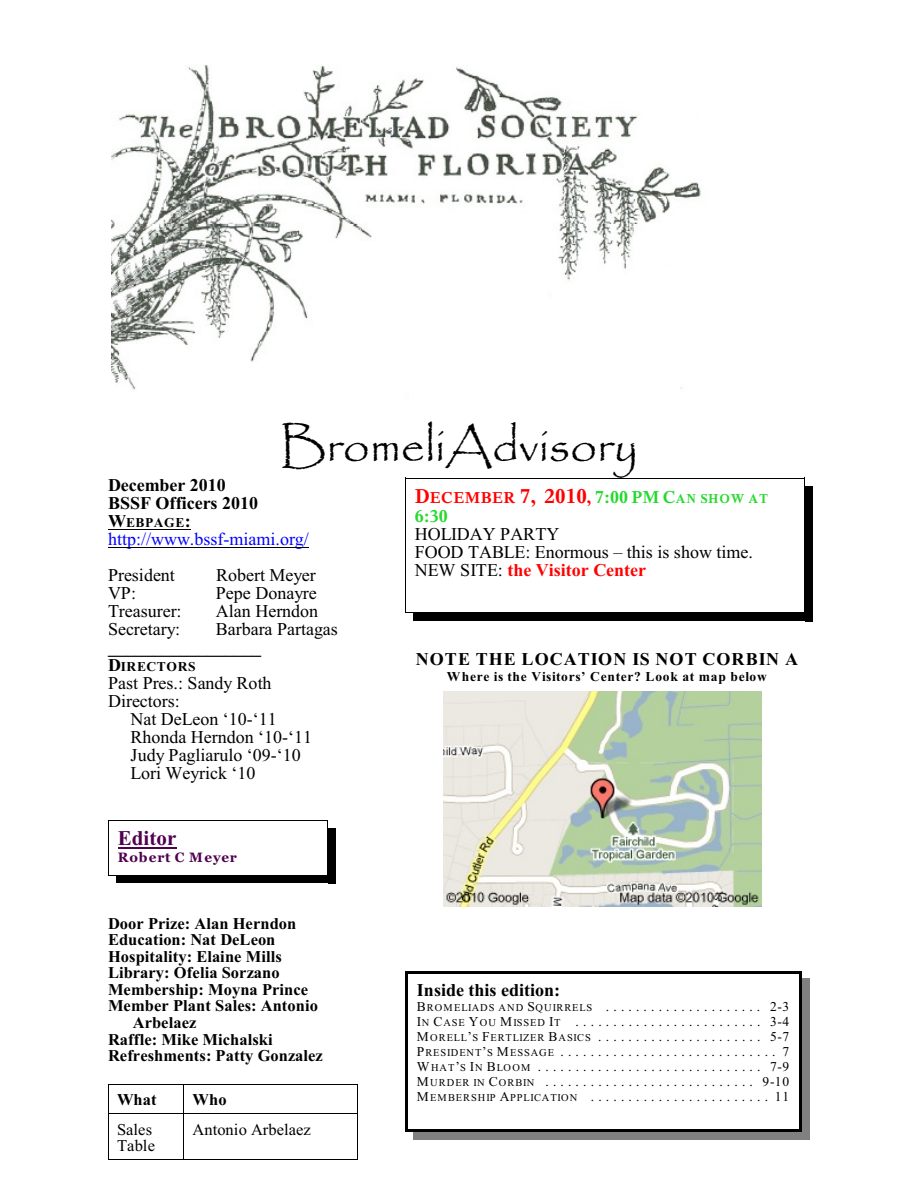
<style>
.page{position:relative;width:918px;height:1188px;background:#fff}
.page>*{position:absolute;margin:0;border:0;box-sizing:border-box;transform-origin:0 0}
.t1{font:48px "Papyrus";color:#000}
.t2{font:700 21px "Times New Roman";letter-spacing:.01em;color:#4f004f}
.t3{font:18px/18px "Times New Roman";color:#000}
.t4{font:700 18px/18px "Times New Roman";letter-spacing:.005em;color:#000}
.t5{font:700 18px "Times New Roman";letter-spacing:.06em;color:#000}
.t6{font:18px "Times New Roman";color:#00f}
.t7{font:700 18px "Thorndale";color:#26d92e}
.t8{font:700 16.5px "Times New Roman";letter-spacing:.005em;color:#000}
.t9{font:16.5px/16.5px "Times New Roman";letter-spacing:.005em;color:#000}
.t10{font:13.5px/15px "Times New Roman";color:#000;text-align:justify}
.t11{font:700 13.5px "Times New Roman";letter-spacing:.055em;color:#000}
.t12{font:700 13.5px "Thorndale";letter-spacing:.055em;color:#26d92e}
.t13{font:700 13.5px "Georgia";letter-spacing:.06em;color:#4f004f}
.s1{font-size:18px}
.s2{font-size:21px;color:#f00}
.s3{font-size:16.5px;color:#f00}
.s4{font-size:18px;color:#f00}
.s5{font-weight:700;color:#f00}
.s6{font-size:10.5px}
</style>
<div class="page">
<svg style="left:108px;top:1085px;width:1px;height:28px"></svg>
<hr style="left:108px;top:1084px;width:75px;height:1px;background:#000">
<svg style="left:357px;top:1084px;width:1px;height:29px"></svg>
<hr style="left:184px;top:1084px;width:173px;height:1px;background:#000">
<hr style="left:108px;top:1114px;width:1px;height:46px;background:#000">
<hr style="left:108px;top:1114px;width:75px;height:1px;background:#000">
<hr style="left:108px;top:1159px;width:75px;height:1px;background:#000">
<hr style="left:184px;top:1114px;width:1px;height:46px;background:#000">
<hr style="left:357px;top:1114px;width:1px;height:46px;background:#000">
<hr style="left:184px;top:1114px;width:173px;height:1px;background:#000">
<hr style="left:184px;top:1159px;width:173px;height:1px;background:#000">
<img style="left:112px;top:65px;width:589px;height:325px">
<img style="left:444px;top:692px;width:317px;height:215px">
<hr style="left:108px;top:529px;width:83px;height:1px;background:#000">
<hr style="left:108px;top:547px;width:201px;height:1px;background:#000">
<hr style="left:118px;top:848px;width:58px;height:1px;background:#4f004f">
<hr style="left:108px;top:820px;width:1px;height:55px;background:#000">
<hr style="left:327px;top:820px;width:1px;height:55px;background:#000">
<hr style="left:108px;top:820px;width:219px;height:1px;background:#000">
<hr style="left:108px;top:875px;width:219px;height:1px;background:#000">
<div style="left:328px;top:828px;width:8px;height:55px;background:#000"></div>
<div style="left:116px;top:875px;width:220px;height:8px;background:#000"></div>
<hr style="left:405px;top:478px;width:1px;height:135px;background:#000">
<hr style="left:804px;top:478px;width:1px;height:135px;background:#000">
<hr style="left:405px;top:478px;width:400px;height:1px;background:#000">
<hr style="left:405px;top:613px;width:400px;height:1px;background:#000">
<div style="left:805px;top:486px;width:8px;height:135px;background:#000"></div>
<div style="left:413px;top:613px;width:400px;height:8px;background:#000"></div>
<hr style="left:405px;top:971px;width:3px;height:161px;background:#000">
<hr style="left:799px;top:971px;width:3px;height:161px;background:#000">
<hr style="left:405px;top:971px;width:397px;height:2px;background:#000">
<hr style="left:405px;top:1129px;width:397px;height:3px;background:#000">
<div style="left:802px;top:979px;width:8px;height:161px;background:#808080"></div>
<div style="left:413px;top:1132px;width:397px;height:8px;background:#808080"></div>
<h1 class="t1" style="left:280px;top:422px;width:359px">BromeliAdvisory</h1>
<h3 class="t4" style="left:108px;top:478px;width:152px">December 2010<br>BSSF Officers 2010</h3>
<p class="t11" style="left:108px;top:518px;width:84px"><span class="s1">W</span>EBPAGE<span class="s1">:</span></p>
<h3 class="t6" style="left:108px;top:532px;width:202px">http://www.bssf-miami.org/</h3>
<h3 class="t3" style="left:108px;top:568px;width:68px">President</h3>
<h3 class="t3" style="left:216px;top:568px;width:101px">Robert Meyer</h3>
<h3 class="t3" style="left:108px;top:586px;width:30px">VP:</h3>
<h3 class="t3" style="left:216px;top:586px;width:102px">Pepe Donayre</h3>
<h3 class="t3" style="left:108px;top:604px;width:75px">Treasurer:</h3>
<h3 class="t3" style="left:216px;top:604px;width:104px">Alan Herndon</h3>
<h3 class="t3" style="left:108px;top:622px;width:74px">Secretary:</h3>
<h3 class="t3" style="left:216px;top:622px;width:123px">Barbara Partagas</h3>
<h3 class="t4" style="left:108px;top:640px;width:154px">_________________</h3>
<p class="t11" style="left:108px;top:662px;width:89px"><span class="s1">D</span>IRECTORS</p>
<h3 class="t3" style="left:108px;top:676px;width:165px">Past Pres.: Sandy Roth<br>Directors:</h3>
<h3 class="t3" style="left:130px;top:712px;width:183px">Nat DeLeon ‘10-‘11<br>Rhonda Herndon ‘10-‘11<br>Judy Pagliarulo ‘09-‘10<br>Lori Weyrick ‘10</h3>
<p class="t12" style="left:415px;top:494px;width:355px"><span class="s2">D</span><span class="s3">ECEMBER</span> <span class="s2">7, 2010</span><span class="s4">,</span> <span class="s1">7:00 PM C</span>AN SHOW AT</p>
<h3 class="t7" style="left:415px;top:510px;width:34px">6:30</h3>
<h3 class="t3" style="left:415px;top:526px;width:340px">HOLIDAY PARTY<br>FOOD TABLE: Enormous – this is show time.<br>NEW SITE: <span class="s5">the Visitor Center</span></h3>
<h3 class="t5" style="left:416px;top:653px;width:384px">NOTE THE LOCATION IS NOT CORBIN A</h3>
<p class="t11" style="left:447px;top:672px;width:321px">Where is the Visitors’ Center? Look at map below</p>
<h2 class="t2" style="left:118px;top:831px;width:60px">Editor</h2>
<p class="t13" style="left:118px;top:852px;width:121px">Robert C Meyer</p>
<p class="t8" style="left:108px;top:917px;width:190px">Door Prize: Alan Herndon</p>
<p class="t8" style="left:108px;top:934px;width:169px">Education: Nat DeLeon</p>
<p class="t8" style="left:108px;top:951px;width:175px">Hospitality: Elaine Mills</p>
<p class="t8" style="left:108px;top:967px;width:173px">Library: Ofelia Sorzano</p>
<p class="t8" style="left:108px;top:984px;width:202px">Membership: Moyna Prince</p>
<p class="t8" style="left:108px;top:1000px;width:211px">Member Plant Sales: Antonio</p>
<p class="t8" style="left:133px;top:1017px;width:65px">Arbelaez</p>
<p class="t8" style="left:108px;top:1033px;width:166px">Raffle: Mike Michalski</p>
<p class="t8" style="left:108px;top:1050px;width:216px">Refreshments: Patty Gonzalez</p>
<p class="t8" style="left:117px;top:1093px;width:41px">What</p>
<p class="t8" style="left:193px;top:1093px;width:36px">Who</p>
<p class="t9" style="left:117px;top:1122px;width:39px">Sales<br>Table</p>
<p class="t9" style="left:193px;top:1122px;width:120px">Antonio Arbelaez</p>
<h3 class="t4" style="left:417px;top:983px;width:145px">Inside this edition:</h3>
<p class="t10" style="left:417px;top:1001px;width:374px">B<span class="s6">ROMELIADS AND</span> S<span class="s6">QUIRRELS</span> ..................... 2-3<br>I<span class="s6">N</span> C<span class="s6">ASE</span> Y<span class="s6">OU</span> M<span class="s6">ISSED</span> I<span class="s6">T</span> ......................... 3-4<br>M<span class="s6">ORELL</span>’<span class="s6">S</span> F<span class="s6">ERTLIZER</span> B<span class="s6">ASICS</span> ...................... 5-7<br>P<span class="s6">RESIDENT</span>’<span class="s6">S</span> M<span class="s6">ESSAGE</span> ............................. 7<br>W<span class="s6">HAT</span>’<span class="s6">S</span> I<span class="s6">N</span> B<span class="s6">LOOM</span> .............................. 7-9<br>M<span class="s6">URDER IN</span> C<span class="s6">ORBIN</span> ............................ 9-10<br>M<span class="s6">EMBERSHIP</span> A<span class="s6">PPLICATION</span> ........................ 11</p>
</div>
